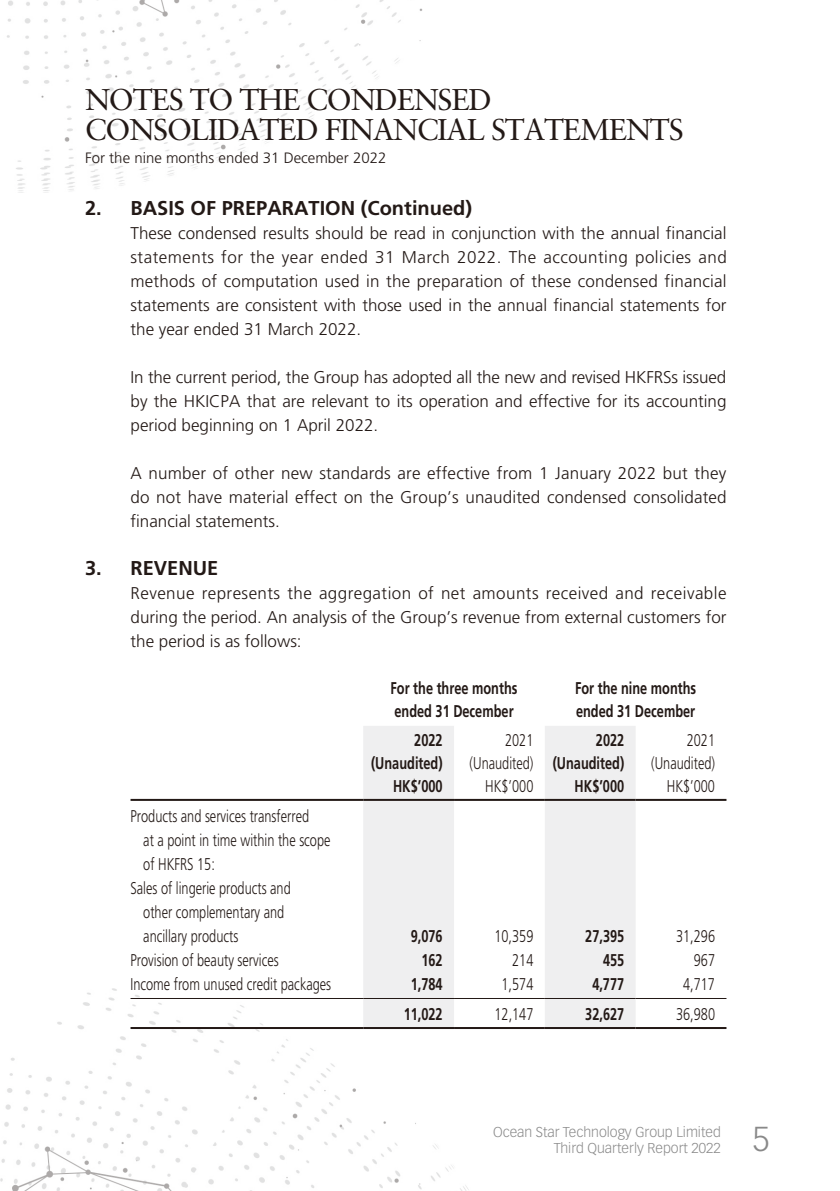
<style>
.page{position:relative;width:840px;height:1191px;background:#fff}
.page>*{position:absolute;margin:0;border:0;box-sizing:border-box;transform-origin:0 0}
.t1{font:300 34px "Vectora LT Std";color:#898989}
.t2{font:30px/30px "Sabon LT Std";letter-spacing:-.04em;color:#231916}
.t3{font:700 20px "Frutiger LT Std";color:#231916}
.t4{font:300 17px/24px "Frutiger LT Std";color:#231916;text-align:justify}
.t5{font:300 17px "Frutiger LT Std";color:#231916;scale:.75 1}
.t6{font:700 17px/23px "Frutiger LT Std";color:#231916;scale:.75 1}
.t7{font:300 15px "Frutiger LT Std";color:#231916}
.t8{font:300 14px/16px "Vectora LT Std";color:#898989;text-align:right}
.s1{font-weight:700}
</style>
<div class="page">
<img style="left:7px;top:0;width:416px;height:193px">
<img style="left:0;top:988px;width:469px;height:203px">
<svg style="left:363px;top:726px;width:272px;height:301px;fill:#efeff0"></svg>
<hr style="left:130px;top:799px;width:233px;height:2px;background:#231916">
<hr style="left:363px;top:799px;width:91px;height:2px;background:#231916">
<hr style="left:454px;top:799px;width:90px;height:2px;background:#231916">
<hr style="left:544px;top:799px;width:91px;height:2px;background:#231916">
<hr style="left:635px;top:799px;width:91px;height:2px;background:#231916">
<hr style="left:130px;top:998px;width:233px;height:1px;background:#231916">
<hr style="left:363px;top:998px;width:91px;height:1px;background:#231916">
<hr style="left:454px;top:998px;width:90px;height:1px;background:#231916">
<hr style="left:544px;top:998px;width:91px;height:1px;background:#231916">
<hr style="left:635px;top:998px;width:91px;height:1px;background:#231916">
<hr style="left:130px;top:1027px;width:233px;height:2px;background:#231916">
<hr style="left:363px;top:1027px;width:91px;height:2px;background:#231916">
<hr style="left:454px;top:1027px;width:90px;height:2px;background:#231916">
<hr style="left:544px;top:1027px;width:91px;height:2px;background:#231916">
<hr style="left:635px;top:1027px;width:91px;height:2px;background:#231916">
<h2 class="t2" style="left:85px;top:84px;width:599px">NOTES TO THE CONDENSED<br>CONSOLIDATED FINANCIAL STATEMENTS</h2>
<p class="t7" style="left:85px;top:150px;width:302px">For the nine months ended 31 December 2022</p>
<p class="t3" style="left:85px;top:196px;width:388px">2. BASIS OF PREPARATION (Continued)</p>
<p class="t4" style="left:130px;top:221px;width:597px">These condensed results should be read in conjunction with the annual financial statements for the year ended 31 March 2022. The accounting policies and methods of computation used in the preparation of these condensed financial statements are consistent with those used in the annual financial statements for the year ended 31 March 2022.</p>
<p class="t4" style="left:130px;top:365px;width:597px">In the current period, the Group has adopted all the new and revised HKFRSs issued by the HKICPA that are relevant to its operation and effective for its accounting period beginning on 1 April 2022.</p>
<p class="t4" style="left:130px;top:461px;width:597px">A number of other new standards are effective from 1 January 2022 but they do not have material effect on the Group’s unaudited condensed consolidated financial statements.</p>
<p class="t3" style="left:85px;top:556px;width:135px">3. REVENUE</p>
<p class="t4" style="left:130px;top:581px;width:597px">Revenue represents the aggregation of net amounts received and receivable during the period. An analysis of the Group’s revenue from external customers for the period is as follows:</p>
<p class="t6" style="left:390px;top:677px;width:171px">For the three months ended 31 December</p>
<p class="t6" style="left:574px;top:677px;width:163px">For the nine months ended 31 December</p>
<p class="t6" style="left:414px;top:728px;width:39px">2022</p>
<p class="t5" style="left:505px;top:730px;width:39px">2021</p>
<p class="t6" style="left:595px;top:728px;width:39px">2022</p>
<p class="t5" style="left:686px;top:730px;width:39px">2021</p>
<p class="t6" style="left:371px;top:751px;width:97px">(Unaudited)</p>
<p class="t5" style="left:469px;top:753px;width:207px">(Unaudited) <span class="s1">(Unaudited)</span></p>
<p class="t5" style="left:651px;top:753px;width:87px">(Unaudited)</p>
<p class="t6" style="left:393px;top:774px;width:68px">HK$’000</p>
<p class="t5" style="left:485px;top:776px;width:66px">HK$’000</p>
<p class="t6" style="left:574px;top:774px;width:68px">HK$’000</p>
<p class="t5" style="left:666px;top:776px;width:66px">HK$’000</p>
<p class="t5" style="left:130px;top:806px;width:239px">Products and services transferred</p>
<p class="t5" style="left:143px;top:830px;width:251px">at a point in time within the scope</p>
<p class="t5" style="left:143px;top:854px;width:97px">of HKFRS 15:</p>
<p class="t5" style="left:130px;top:878px;width:215px">Sales of lingerie products and</p>
<p class="t5" style="left:143px;top:902px;width:189px">other complementary and</p>
<p class="t5" style="left:143px;top:926px;width:128px">ancillary products</p>
<p class="t6" style="left:410px;top:924px;width:44px">9,076</p>
<p class="t5" style="left:494px;top:926px;width:53px">10,359</p>
<p class="t6" style="left:585px;top:924px;width:53px">27,395</p>
<p class="t5" style="left:675px;top:926px;width:53px">31,296</p>
<p class="t5" style="left:130px;top:950px;width:199px">Provision of beauty services</p>
<p class="t6" style="left:421px;top:948px;width:30px">162</p>
<p class="t5" style="left:512px;top:950px;width:30px">214</p>
<p class="t6" style="left:602px;top:948px;width:30px">455</p>
<p class="t5" style="left:693px;top:950px;width:30px">967</p>
<p class="t5" style="left:130px;top:974px;width:269px">Income from unused credit packages</p>
<p class="t6" style="left:410px;top:972px;width:44px">1,784</p>
<p class="t5" style="left:501px;top:974px;width:44px">1,574</p>
<p class="t6" style="left:592px;top:972px;width:44px">4,777</p>
<p class="t5" style="left:682px;top:974px;width:44px">4,717</p>
<p class="t6" style="left:403px;top:1002px;width:53px">11,022</p>
<p class="t5" style="left:494px;top:1004px;width:53px">12,147</p>
<p class="t6" style="left:585px;top:1002px;width:53px">32,627</p>
<p class="t5" style="left:675px;top:1004px;width:53px">36,980</p>
<p class="t8" style="left:493px;top:1124px;width:229px">Ocean Star Technology Group Limited<br>Third Quarterly Report 2022</p>
<h1 class="t1" style="left:751px;top:1119px;width:19px">5</h1>
</div>
